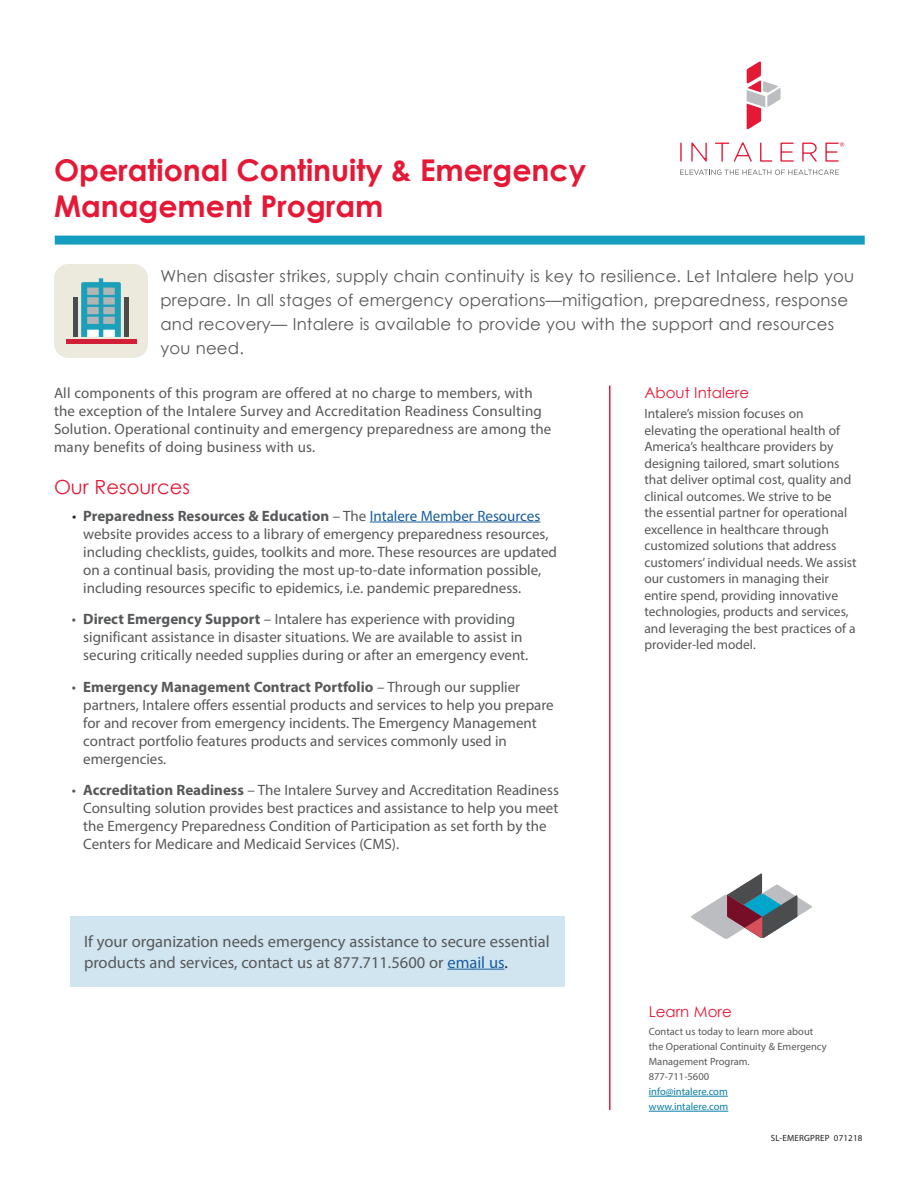
<style>
.page{position:relative;width:918px;height:1188px;background:#fff}
.page>*{position:absolute;margin:0;border:0;box-sizing:border-box;transform-origin:0 0}
.t1{font:700 30px/36px "Century Gothic";color:#e51836}
.t2{font:19.5px "Century Gothic";color:#e51836}
.t3{font:16.5px/24px "Century Gothic";letter-spacing:.01em;color:#57585a}
.t4{font:16.5px/21px "Myriad Pro";color:#57585a}
.t5{font:15px/18px "Myriad Pro";color:#57585a}
.t6{font:15px "Century Gothic";color:#e51836}
.t7{font:13.5px/16.5px "Myriad Pro";color:#57585a}
.t8{font:10.5px/15px "Myriad Pro";color:#57585a}
.t9{font:10.5px/15px "Myriad Pro";color:#077da5}
.t10{font:9px "Myriad Pro";letter-spacing:.02em;color:#231f20}
.s1{color:#231f20}
.s2{font-weight:700}
.s3{color:#175d9e}
</style>
<div class="page">
<div style="left:55px;top:236px;width:810px;height:9px;background:#149dbf"></div>
<svg style="left:747px;top:61px;width:34px;height:69px"></svg>
<svg style="left:680px;top:170px;width:159px;height:5px"></svg>
<svg style="left:680px;top:143px;width:2px;height:19px"></svg>
<svg style="left:691px;top:143px;width:16px;height:19px"></svg>
<svg style="left:715px;top:142px;width:37px;height:20px"></svg>
<svg style="left:760px;top:143px;width:12px;height:19px"></svg>
<svg style="left:780px;top:143px;width:14px;height:19px"></svg>
<svg style="left:802px;top:143px;width:15px;height:19px"></svg>
<svg style="left:825px;top:142px;width:19px;height:20px"></svg>
<div style="left:70px;top:916px;width:496px;height:71px;background:#d0e5ef"></div>
<svg style="left:691px;top:873px;width:121px;height:66px"></svg>
<hr style="left:649px;top:1096px;width:79px;height:1px;background:#077da5">
<hr style="left:649px;top:1111px;width:79px;height:1px;background:#077da5">
<hr style="left:370px;top:522px;width:170px;height:1px;background:#175d9e">
<hr style="left:447px;top:969px;width:57px;height:1px;background:#175d9e">
<hr style="left:609px;top:386px;width:1px;height:724px;background:#e51836">
<div style="left:54px;top:264px;width:94px;height:94px;background:#ece9dd;border-radius:14px"></div>
<svg style="left:81px;top:282px;width:40px;height:55px"></svg>
<div style="left:87px;top:288px;width:12px;height:7px;background:#b2b5b4"></div>
<div style="left:103px;top:288px;width:12px;height:7px;background:#b2b5b4"></div>
<div style="left:87px;top:297px;width:12px;height:8px;background:#b2b5b4"></div>
<div style="left:103px;top:297px;width:12px;height:8px;background:#b2b5b4"></div>
<div style="left:87px;top:307px;width:12px;height:7px;background:#b2b5b4"></div>
<div style="left:103px;top:307px;width:12px;height:7px;background:#b2b5b4"></div>
<div style="left:87px;top:317px;width:12px;height:7px;background:#b2b5b4"></div>
<div style="left:103px;top:317px;width:12px;height:7px;background:#b2b5b4"></div>
<div style="left:87px;top:330px;width:12px;height:7px;background:#fff"></div>
<div style="left:103px;top:330px;width:12px;height:7px;background:#fff"></div>
<hr style="left:99px;top:278px;width:4px;height:59px;background:#1c9fb9">
<div style="left:73px;top:297px;width:5px;height:40px;background:#4a4c4b"></div>
<div style="left:124px;top:297px;width:5px;height:40px;background:#4a4c4b"></div>
<div style="left:66px;top:339px;width:70px;height:5px;background:#d21f38"></div>
<h1 class="t1" style="left:54px;top:151px;width:534px">Operational Continuity &amp; Emergency<br>Management Program</h1>
<p class="t3" style="left:160px;top:264px;width:695px">When disaster strikes, supply chain continuity is key to resilience. Let Intalere help you prepare. In all stages of emergency operations—mitigation, preparedness, response and recovery— Intalere is available to provide you with the support and resources you need.</p>
<p class="t5" style="left:54px;top:384px;width:499px">All components of this program are offered at no charge to members, with the exception of the Intalere Survey and Accreditation Readiness Consulting Solution. Operational continuity and emergency preparedness are among the many benefits of doing business with us.</p>
<h2 class="t2" style="left:54px;top:473px;width:138px">Our Resources</h2>
<p class="t5" style="left:83px;top:506px;width:475px;text-indent:-11px"><span class="s1">•</span> <span class="s2">Preparedness Resources &amp; Education</span> – The <span class="s3">Intalere Member Resources </span>website provides access to a library of emergency preparedness resources, including checklists, guides, toolkits and more. These resources are updated on a continual basis, providing the most up-to-date information possible, including resources specific to epidemics, i.e. pandemic preparedness.</p>
<p class="t5" style="left:83px;top:610px;width:447px;text-indent:-11px">• <span class="s2">Direct Emergency Support</span> – Intalere has experience with providing significant assistance in disaster situations. We are available to assist in securing critically needed supplies during or after an emergency event.</p>
<p class="t5" style="left:83px;top:677px;width:472px;text-indent:-11px">• <span class="s2">Emergency Management Contract Portfolio</span> – Through our supplier partners, Intalere offers essential products and services to help you prepare for and recover from emergency incidents. The Emergency Management contract portfolio features products and services commonly used in emergencies.</p>
<p class="t5" style="left:83px;top:781px;width:477px;text-indent:-11px">• <span class="s2">Accreditation Readiness</span> – The Intalere Survey and Accreditation Readiness Consulting solution provides best practices and assistance to help you meet the Emergency Preparedness Condition of Participation as set forth by the Centers for Medicare and Medicaid Services (CMS).</p>
<p class="t4" style="left:84px;top:930px;width:467px">If your organization needs emergency assistance to secure essential products and services, contact us at 877.711.5600 or <span class="s3">email us</span><span class="s1">.</span></p>
<p class="t6" style="left:644px;top:382px;width:106px">About Intalere</p>
<p class="t7" style="left:644px;top:405px;width:214px">Intalere’s mission focuses on elevating the operational health of America’s healthcare providers by designing tailored, smart solutions that deliver optimal cost, quality and clinical outcomes. We strive to be<br>the essential partner for operational excellence in healthcare through customized solutions that address customers’ individual needs. We assist our customers in managing their entire spend, providing innovative technologies, products and services, and leveraging the best practices of a provider-led model.</p>
<p class="t6" style="left:649px;top:1001px;width:85px">Learn More</p>
<p class="t8" style="left:649px;top:1024px;width:180px">Contact us today to learn more about the Operational Continuity &amp; Emergency<br>Management Program.<br>877-711-5600</p>
<p class="t9" style="left:649px;top:1084px;width:81px">info@intalere.com www.intalere.com</p>
<p class="t10" style="left:771px;top:1132px;width:93px">SL-EMERGPREP 071218</p>
</div>
